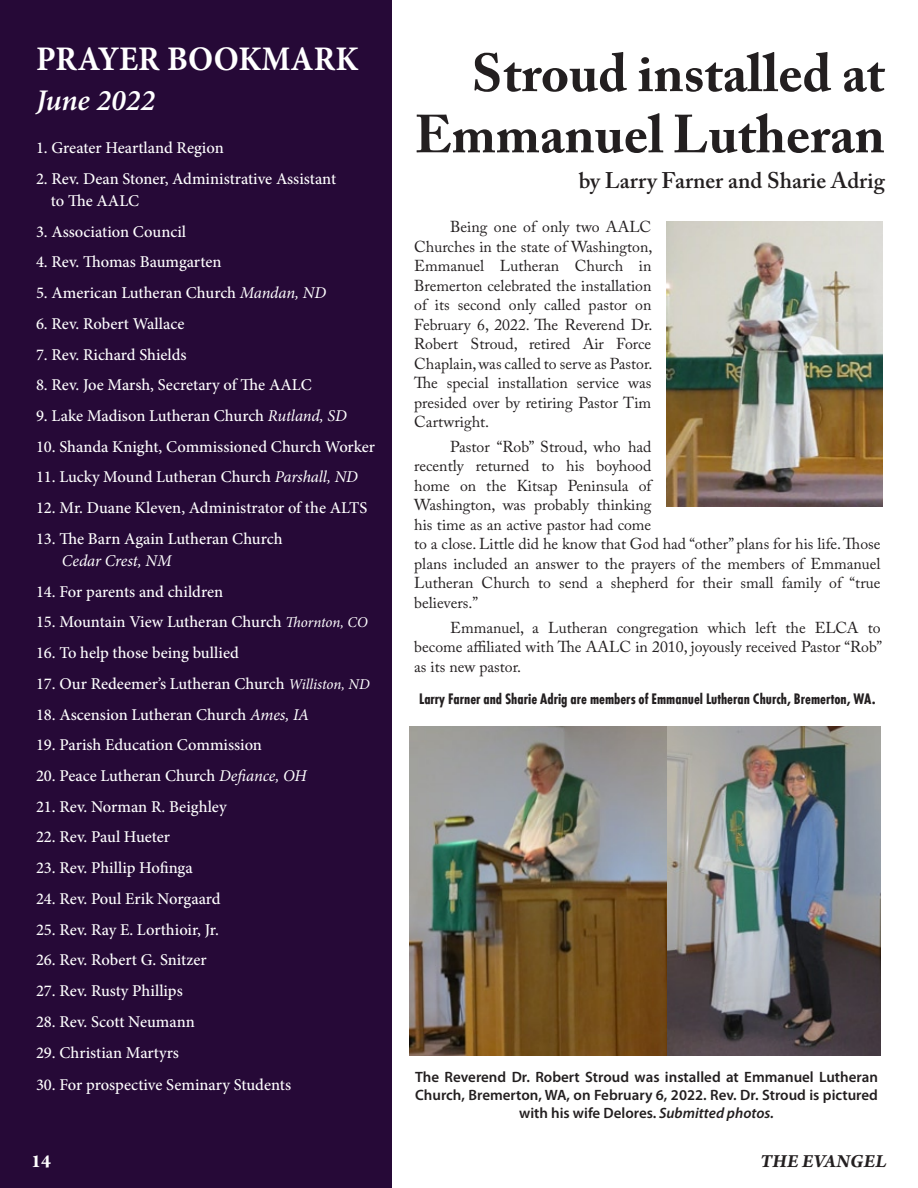
<style>
.page{position:relative;width:918px;height:1188px;background:#fff}
.page>*{position:absolute;margin:0;border:0;box-sizing:border-box;transform-origin:0 0}
.t1{font:700 53.1px/61.2px "Adobe Caslon Pro";color:#231f20;text-align:right}
.t2{font:700 34.5px "Minion Pro";color:#fff;scale:.95 1}
.t3{font:italic 600 30px "Minion Pro";color:#fff}
.t4{font:600 22.5px "Adobe Caslon Pro";color:#231f20}
.t5{font:italic 700 19.5px "Arno Pro";letter-spacing:.01em;color:#231f20}
.t6{font:700 19.5px "Arno Pro";color:#fff}
.t7{font:500 16.5px/22px "Minion Pro";color:#fff}
.t8{font:italic 16.5px "Minion Pro";letter-spacing:-.01em;color:#fff}
.t9{font:15.75px/19.5px "Adobe Caslon Pro";color:#231f20;text-align:justify}
.t10{font:700 condensed 15.75px "ST Function";color:#231f20}
.t11{font:600 15px/18px "Myriad Pro";color:#231f20;text-align:center}
.s1{font-weight:400;font-style:italic}
.s2{font-weight:400;font-style:italic;font-size:15px}
.s3{font-style:italic}
</style>
<div class="page">
<div style="left:0;top:0;width:391px;height:1188px;background:#260937"></div>
<img style="left:666px;top:726px;width:214px;height:330px">
<img style="left:410px;top:726px;width:256px;height:330px">
<img style="left:667px;top:222px;width:216px;height:284px">
<h2 class="t2" style="left:36px;top:35px;width:341px">PRAYER BOOKMARK</h2>
<h3 class="t3" style="left:36px;top:79px;width:121px">June 2022</h3>
<p class="t7" style="left:36px;top:137px;width:189px">1. Greater Heartland Region</p>
<p class="t7" style="left:51px;top:168px;width:287px;text-indent:-15px">2. Rev. Dean Stoner, Administrative Assistant to The AALC</p>
<p class="t7" style="left:36px;top:220px;width:152px">3. Association Council</p>
<p class="t7" style="left:36px;top:251px;width:187px">4. Rev. Thomas Baumgarten</p>
<p class="t7" style="left:36px;top:282px;width:292px">5. American Lutheran Church <span class="s1">Mandan, ND</span></p>
<p class="t7" style="left:36px;top:313px;width:150px">6. Rev. Robert Wallace</p>
<p class="t7" style="left:36px;top:343px;width:152px">7. Rev. Richard Shields</p>
<p class="t7" style="left:36px;top:374px;width:277px">8. Rev. Joe Marsh, Secretary of The AALC</p>
<p class="t7" style="left:36px;top:405px;width:312px">9. Lake Madison Lutheran Church <span class="s1">Rutland, SD</span></p>
<p class="t7" style="left:36px;top:436px;width:341px">10. Shanda Knight, Commissioned Church Worker</p>
<p class="t7" style="left:36px;top:466px;width:323px">11. Lucky Mound Lutheran Church <span class="s1">Parshall, ND</span></p>
<p class="t7" style="left:36px;top:497px;width:333px">12. Mr. Duane Kleven, Administrator of the ALTS</p>
<p class="t7" style="left:36px;top:528px;width:248px">13. The Barn Again Lutheran Church</p>
<p class="t8" style="left:62px;top:549px;width:111px">Cedar Crest, NM</p>
<p class="t7" style="left:36px;top:580px;width:189px">14. For parents and children</p>
<p class="t7" style="left:36px;top:611px;width:333px">15. Mountain View Lutheran Church <span class="s2">Thornton, CO</span></p>
<p class="t7" style="left:36px;top:642px;width:204px">16. To help those being bullied</p>
<p class="t7" style="left:36px;top:673px;width:335px">17. Our Redeemer’s Lutheran Church <span class="s2">Williston, ND</span></p>
<p class="t7" style="left:36px;top:703px;width:275px">18. Ascension Lutheran Church <span class="s1">Ames, IA</span></p>
<p class="t7" style="left:36px;top:734px;width:228px">19. Parish Education Commission</p>
<p class="t7" style="left:36px;top:765px;width:272px">20. Peace Lutheran Church <span class="s1">Defiance, OH</span></p>
<p class="t7" style="left:36px;top:795px;width:192px">21. Rev. Norman R. Beighley</p>
<p class="t7" style="left:36px;top:826px;width:136px">22. Rev. Paul Hueter</p>
<p class="t7" style="left:36px;top:857px;width:158px">23. Rev. Phillip Hofinga</p>
<p class="t7" style="left:36px;top:888px;width:186px">24. Rev. Poul Erik Norgaard</p>
<p class="t7" style="left:36px;top:918px;width:184px">25. Rev. Ray E. Lorthioir, Jr.</p>
<p class="t7" style="left:36px;top:949px;width:172px">26. Rev. Robert G. Snitzer</p>
<p class="t7" style="left:36px;top:980px;width:148px">27. Rev. Rusty Phillips</p>
<p class="t7" style="left:36px;top:1011px;width:160px">28. Rev. Scott Neumann</p>
<p class="t7" style="left:36px;top:1041px;width:145px">29. Christian Martyrs</p>
<p class="t7" style="left:36px;top:1074px;width:257px">30. For prospective Seminary Students</p>
<h1 class="t1" style="left:415px;top:42px;width:472px">Stroud installed at<br>Emmanuel Lutheran</h1>
<h3 class="t4" style="left:579px;top:167px;width:308px">by Larry Farner and Sharie Adrig</h3>
<p class="t9" style="left:414px;top:217px;width:240px;text-indent:36px">Being one of only two AALC Churches in the state of Washington, Emmanuel Lutheran Church in Bremerton celebrated the installation of its second only called pastor on February 6, 2022. The Reverend Dr.<br>Robert Stroud, retired Air Force Chaplain, was called to serve as Pastor.<br>The special installation service was presided over by retiring Pastor Tim Cartwright.</p>
<p class="t9" style="left:414px;top:437px;width:468px;text-align:left;text-indent:36px">Pastor “Rob” Stroud, who had<br>recently returned to his boyhood<br>home on the Kitsap Peninsula of<br>Washington, was probably thinking<br>his time as an active pastor had come<br>to a close. Little did he know that God had “other” plans for his life. Those plans included an answer to the prayers of the members of Emmanuel Lutheran Church to send a shepherd for their small family of “true believers.”</p>
<p class="t9" style="left:414px;top:618px;width:469px;text-indent:36px">Emmanuel, a Lutheran congregation which left the ELCA to become affiliated with The AALC in 2010, joyously received Pastor “Rob” as its new pastor.</p>
<p class="t10" style="left:419px;top:689px;width:458px">Larry Farner and Sharie Adrig are members of Emmanuel Lutheran Church, Bremerton, WA.</p>
<p class="t11" style="left:415px;top:1068px;width:464px">The Reverend Dr. Robert Stroud was installed at Emmanuel Lutheran<br>Church, Bremerton, WA, on February 6, 2022. Rev. Dr. Stroud is pictured with his wife Delores. <span class="s3">Submitted photos.</span></p>
<p class="t6" style="left:31px;top:1150px;width:21px">14</p>
<p class="t5" style="left:761px;top:1149px;width:128px">tHE e VANGEL</p>
</div>
